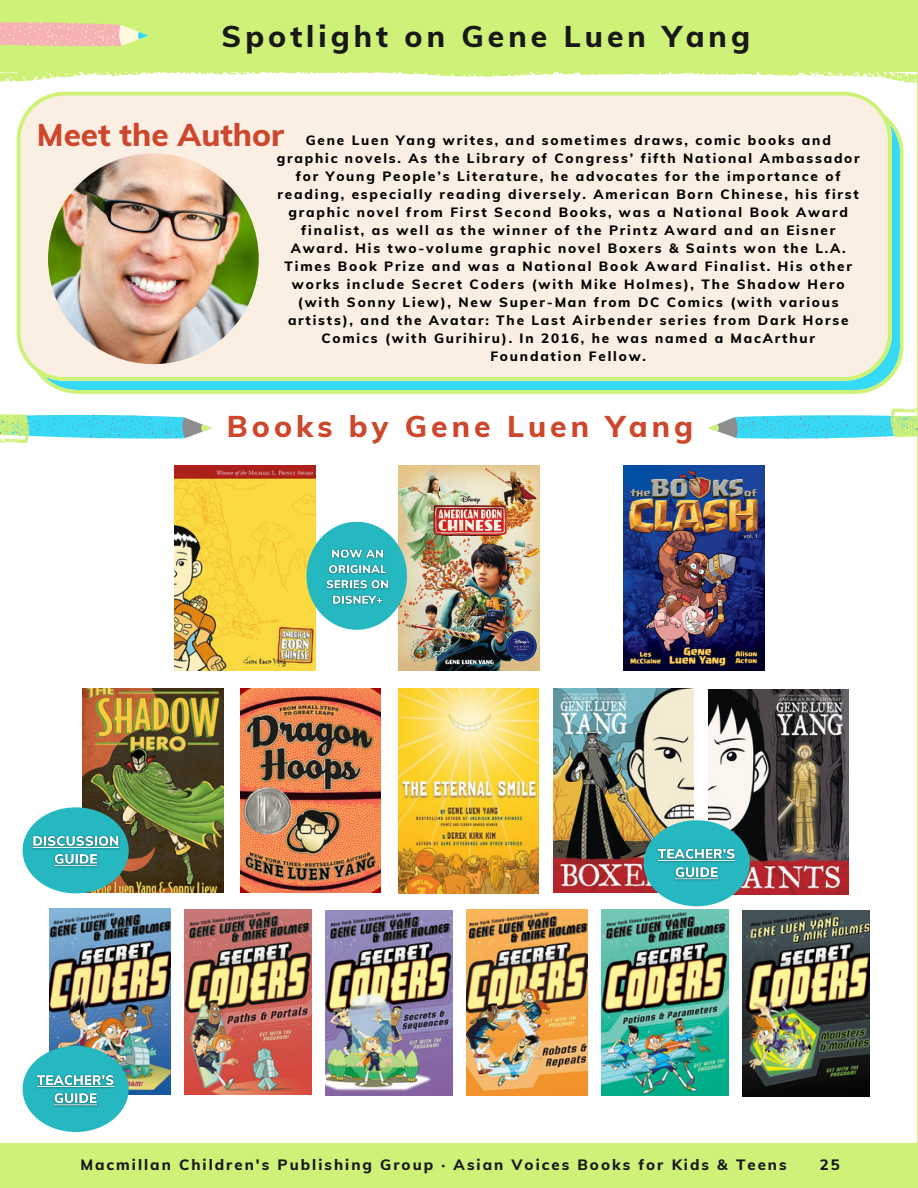
<style>
.page{position:relative;width:918px;height:1188px;background:#cef178}
.page>*{position:absolute;margin:0;border:0;box-sizing:border-box;transform-origin:0 0}
.t1{font:800 31.5px "Muli";color:#cd472d}
.t2{font:800 30px "Muli";letter-spacing:.135em;color:#181818}
.t3{font:800 30px "Muli";letter-spacing:.135em;color:#cd472d}
.t4{font:800 15px "Muli";letter-spacing:.135em;color:#181818}
.t5{font:800 13.5px/18px "Muli";letter-spacing:.135em;color:#000;text-align:center}
</style>
<div class="page">
<div style="left:0;top:72px;width:917px;height:1071px;background:#fff"></div>
<svg style="left:61px;top:72px;width:856px;height:20px"></svg>
<svg style="left:0;top:22px;width:160px;height:65px"></svg>
<svg style="left:17px;top:92px;width:886px;height:302px;fill:#fbeee3"></svg>
<img style="left:48px;top:153px;width:211px;height:211px;border-radius:50%">
<img style="left:174px;top:466px;width:141px;height:204px">
<img style="left:398px;top:689px;width:141px;height:205px">
<img style="left:553px;top:688px;width:141px;height:205px">
<img style="left:708px;top:690px;width:141px;height:204px">
<img style="left:83px;top:688px;width:140px;height:205px">
<img style="left:240px;top:688px;width:141px;height:205px">
<img style="left:50px;top:909px;width:120px;height:185px">
<img style="left:184px;top:909px;width:128px;height:186px">
<img style="left:326px;top:910px;width:127px;height:186px">
<img style="left:467px;top:909px;width:120px;height:186px">
<img style="left:601px;top:910px;width:128px;height:185px">
<img style="left:743px;top:911px;width:127px;height:185px">
<div style="left:644px;top:820px;width:106px;height:86px;background:#25b8c1;border-radius:50%"></div>
<img style="left:657px;top:848px;width:79px;height:33px">
<div style="left:23px;top:1046px;width:106px;height:86px;background:#25b8c1;border-radius:50%"></div>
<img style="left:36px;top:1074px;width:79px;height:33px">
<div style="left:23px;top:807px;width:106px;height:86px;background:#25b8c1;border-radius:50%"></div>
<img style="left:28px;top:835px;width:95px;height:36px">
<svg style="left:0;top:373px;width:213px;height:106px"></svg>
<svg style="left:707px;top:377px;width:211px;height:99px"></svg>
<img style="left:399px;top:466px;width:140px;height:204px">
<img style="left:624px;top:466px;width:140px;height:204px">
<div style="left:306px;top:522px;width:101px;height:108px;background:#25b8c1;border-radius:50%"></div>
<img style="left:326px;top:549px;width:63px;height:56px">
<h2 class="t2" style="left:222px;top:16px;width:530px">Spotlight on Gene Luen Yang</h2>
<h1 class="t1" style="left:37px;top:115px;width:249px">Meet the Author</h1>
<p class="t5" style="left:277px;top:131px;width:585px">Gene Luen Yang writes, and sometimes draws, comic books and graphic novels. As the Library of Congress’ fifth National Ambassador for Young People’s Literature, he advocates for the importance of reading, especially reading diversely. American Born Chinese, his first graphic novel from First Second Books, was a National Book Award finalist, as well as the winner of the Printz Award and an Eisner Award. His two-volume graphic novel Boxers &amp; Saints won the L.A.<br>Times Book Prize and was a National Book Award Finalist. His other works include Secret Coders (with Mike Holmes), The Shadow Hero (with Sonny Liew), New Super-Man from DC Comics (with various artists), and the Avatar: The Last Airbender series from Dark Horse Comics (with Gurihiru). In 2016, he was named a MacArthur Foundation Fellow.</p>
<h2 class="t3" style="left:227px;top:407px;width:468px">Books by Gene Luen Yang</h2>
<p class="t4" style="left:80px;top:1155px;width:708px">Macmillan Children's Publishing Group · Asian Voices Books for Kids &amp; Teens</p>
<p class="t4" style="left:820px;top:1155px;width:22px">25</p>
</div>
